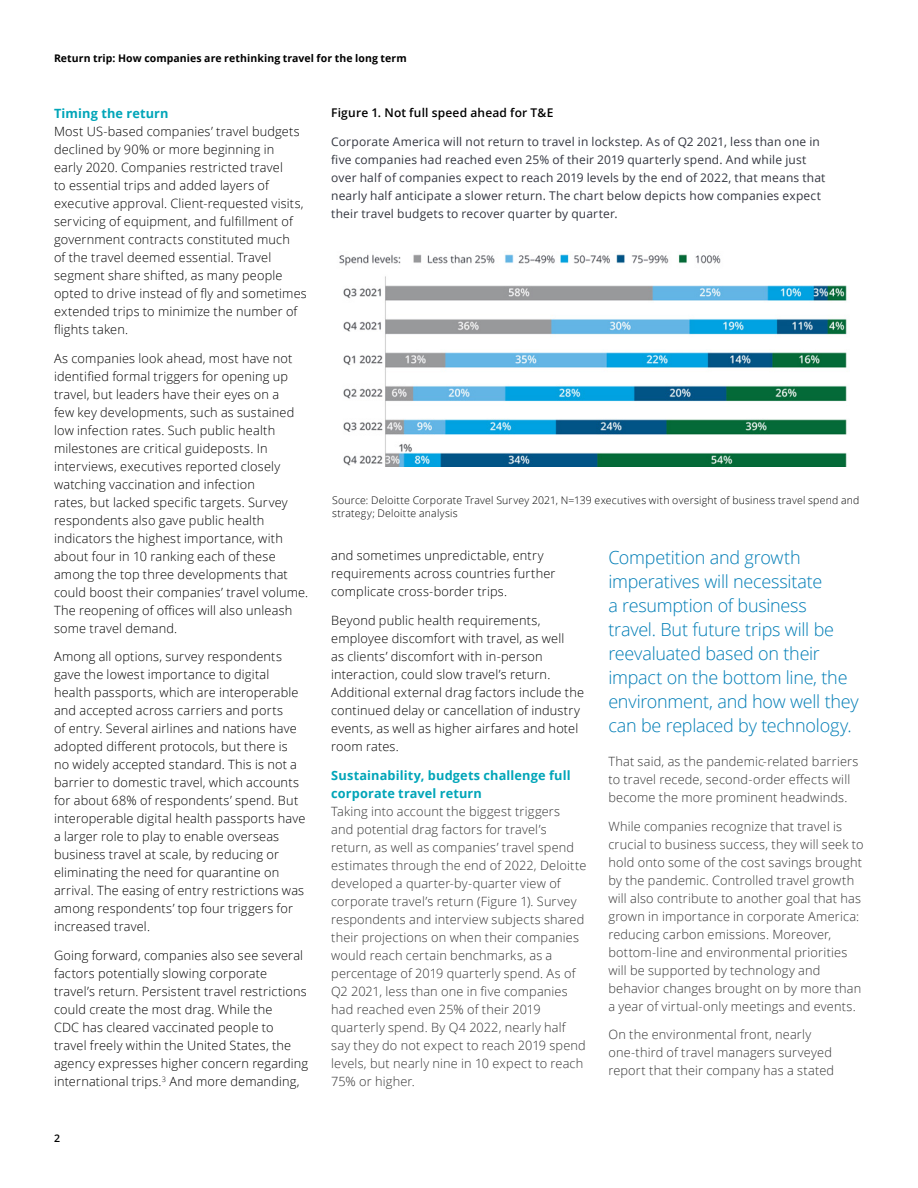
<style>
.page{position:relative;width:918px;height:1188px;background:#fff}
.page>*{position:absolute;margin:0;border:0;box-sizing:border-box;transform-origin:0 0}
.t1{font:300 18px/24px "Open Sans";letter-spacing:-.015em;color:#007db6}
.t2{font:300 12.75px/18px "Open Sans";letter-spacing:.015em;color:#000}
.t3{font:300 12.75px/18px "Open Sans";letter-spacing:.015em;color:#333}
.t4{font:700 12.75px/18px "Open Sans";letter-spacing:.01em;color:#00a5b8}
.t5{font:12px/18px "Open Sans";letter-spacing:.015em;color:#343741}
.t6{font:600 12px "Open Sans";letter-spacing:.015em;color:#000}
.t7{font:300 10.5px/12.6px "Open Sans";letter-spacing:.02em;color:#000}
.t8{font:700 10.5px "Open Sans";letter-spacing:.01em;color:#000}
.t9{font:600 10.5px "Open Sans";color:#000}
</style>
<div class="page">
<img style="left:339px;top:254px;width:508px;height:212px">
<p class="t8" style="left:54px;top:51px;width:354px">Return trip: How companies are rethinking travel for the long term</p>
<p class="t4" style="left:54px;top:104px;width:116px">Timing the return</p>
<p class="t2" style="left:54px;top:122px;width:254px">Most US-based companies’ travel budgets declined by 90% or more beginning in<br>early 2020. Companies restricted travel<br>to essential trips and added layers of executive approval. Client-requested visits, servicing of equipment, and fulfillment of government contracts constituted much<br>of the travel deemed essential. Travel segment share shifted, as many people opted to drive instead of fly and sometimes extended trips to minimize the number of flights taken.</p>
<p class="t2" style="left:54px;top:349px;width:256px">As companies look ahead, most have not identified formal triggers for opening up travel, but leaders have their eyes on a<br>few key developments, such as sustained low infection rates. Such public health milestones are critical guideposts. In interviews, executives reported closely watching vaccination and infection<br>rates, but lacked specific targets. Survey respondents also gave public health indicators the highest importance, with about four in 10 ranking each of these among the top three developments that could boost their companies’ travel volume.<br>The reopening of offices will also unleash some travel demand.</p>
<p class="t2" style="left:54px;top:647px;width:253px">Among all options, survey respondents gave the lowest importance to digital health passports, which are interoperable and accepted across carriers and ports<br>of entry. Several airlines and nations have adopted different protocols, but there is no widely accepted standard. This is not a barrier to domestic travel, which accounts for about 68% of respondents’ spend. But interoperable digital health passports have a larger role to play to enable overseas business travel at scale, by reducing or eliminating the need for quarantine on arrival. The easing of entry restrictions was among respondents’ top four triggers for increased travel.</p>
<p class="t2" style="left:54px;top:946px;width:256px">Going forward, companies also see several factors potentially slowing corporate travel’s return. Persistent travel restrictions could create the most drag. While the<br>CDC has cleared vaccinated people to travel freely within the United States, the agency expresses higher concern regarding international trips.<sup>3</sup> And more demanding,</p>
<p class="t9" style="left:54px;top:1131px;width:7px">2</p>
<p class="t6" style="left:331px;top:105px;width:224px">Figure 1. Not full speed ahead for T&amp;E</p>
<p class="t5" style="left:331px;top:132px;width:496px">Corporate America will not return to travel in lockstep. As of Q2 2021, less than one in five companies had reached even 25% of their 2019 quarterly spend. And while just over half of companies expect to reach 2019 levels by the end of 2022, that means that nearly half anticipate a slower return. The chart below depicts how companies expect their travel budgets to recover quarter by quarter.</p>
<p class="t7" style="left:332px;top:494px;width:529px">Source: Deloitte Corporate Travel Survey 2021, N=139 executives with oversight of business travel spend and strategy; Deloitte analysis</p>
<p class="t2" style="left:331px;top:546px;width:226px">and sometimes unpredictable, entry requirements across countries further complicate cross-border trips.</p>
<p class="t2" style="left:331px;top:611px;width:254px">Beyond public health requirements, employee discomfort with travel, as well<br>as clients’ discomfort with in-person interaction, could slow travel’s return.<br>Additional external drag factors include the continued delay or cancellation of industry events, as well as higher airfares and hotel room rates.</p>
<p class="t4" style="left:331px;top:766px;width:241px">Sustainability, budgets challenge full corporate travel return</p>
<p class="t3" style="left:331px;top:802px;width:257px">Taking into account the biggest triggers<br>and potential drag factors for travel’s return, as well as companies’ travel spend estimates through the end of 2022, Deloitte developed a quarter-by-quarter view of corporate travel’s return (Figure 1). Survey respondents and interview subjects shared their projections on when their companies would reach certain benchmarks, as a percentage of 2019 quarterly spend. As of Q2 2021, less than one in five companies had reached even 25% of their 2019 quarterly spend. By Q4 2022, nearly half say they do not expect to reach 2019 spend levels, but nearly nine in 10 expect to reach 75% or higher.</p>
<h1 class="t1" style="left:608px;top:545px;width:252px">Competition and growth imperatives will necessitate<br>a resumption of business travel. But future trips will be reevaluated based on their impact on the bottom line, the environment, and how well they can be replaced by technology.</h1>
<p class="t3" style="left:608px;top:752px;width:252px">That said, as the pandemic-related barriers to travel recede, second-order effects will become the more prominent headwinds.</p>
<p class="t3" style="left:608px;top:817px;width:257px">While companies recognize that travel is crucial to business success, they will seek to hold onto some of the cost savings brought by the pandemic. Controlled travel growth will also contribute to another goal that has grown in importance in corporate America: reducing carbon emissions. Moreover, bottom-line and environmental priorities will be supported by technology and behavior changes brought on by more than a year of virtual-only meetings and events.</p>
<p class="t3" style="left:608px;top:1025px;width:227px">On the environmental front, nearly one-third of travel managers surveyed report that their company has a stated</p>
</div>
